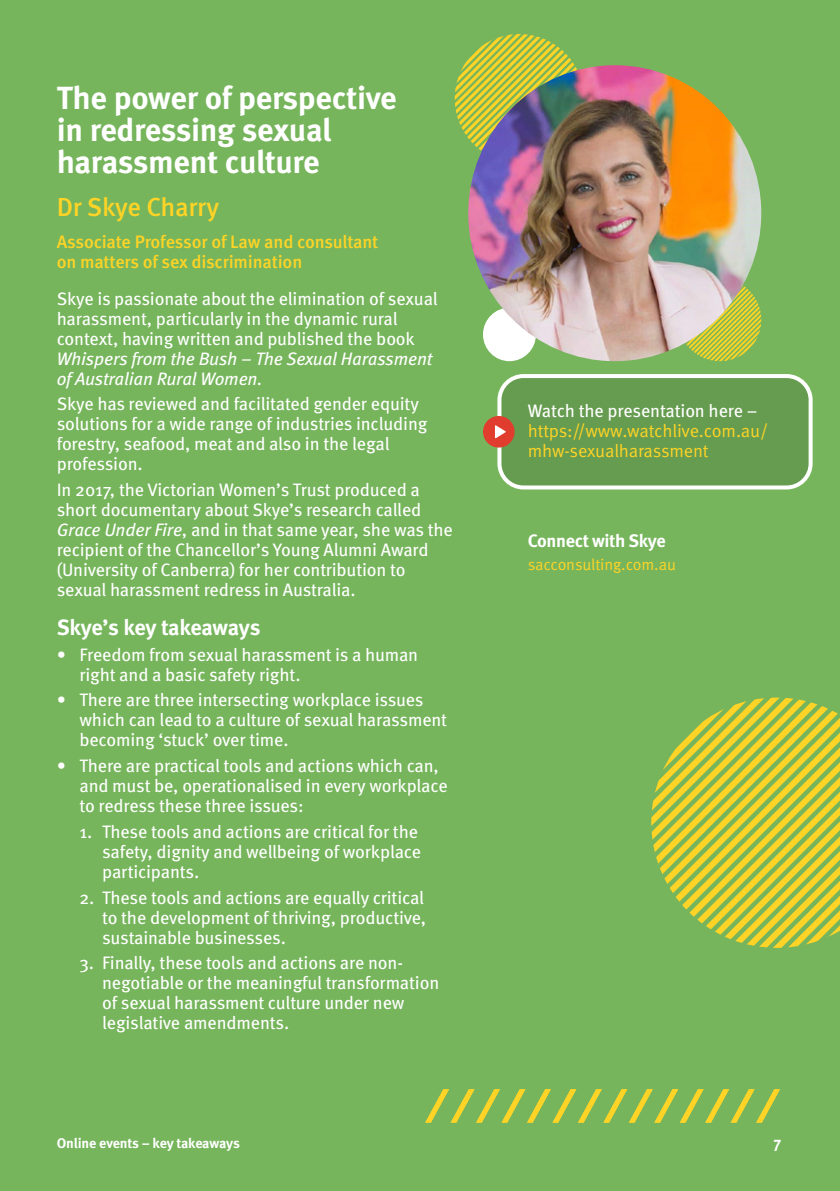
<style>
.page{position:relative;width:840px;height:1191px;background:#fff}
.page>*{position:absolute;margin:0;border:0;box-sizing:border-box;transform-origin:0 0}
.t1{font:700 32px/32px "Meta Pro";letter-spacing:-.015em;color:#fff}
.t2{font:500 26px "Meta Pro";letter-spacing:-.01em;color:#ffd426}
.t3{font:700 22px "Meta Pro";letter-spacing:-.02em;color:#fff}
.t4{font:18px/20px "Meta Pro";letter-spacing:-.01em;color:#fff}
.t5{font:500 18px/20px "Meta Pro";letter-spacing:-.01em;color:#ffd426}
.t6{font:italic 18px/20px "Meta Pro";letter-spacing:-.015em;color:#fff}
.t7{font:18px/20px "Meta Pro Norm";letter-spacing:-.015em;color:#ffd426}
.t8{font:700 18px "Meta Pro";letter-spacing:-.02em;color:#fff}
.t9{font:16px "Meta Pro Norm";letter-spacing:-.01em;color:#ffd426}
.t10{font:700 16px "Meta Pro";color:#fff}
.t11{font:700 14px "Meta Pro";letter-spacing:-.015em;color:#fff}
.s1{font-style:italic}
</style>
<div class="page">
<div style="left:0;top:0;width:839px;height:1191px;background:#76b55c"></div>
<div style="left:499px;top:376px;width:311px;height:111px;background:#669c4f;border-radius:24px"></div>
<div style="left:497px;top:374px;width:315px;height:115px;border:4px solid #fff;border-radius:24px"></div>
<svg style="left:454px;top:34px;width:121px;height:104px"></svg>
<img style="left:468px;top:65px;width:292px;height:296px">
<svg style="left:425px;top:1089px;width:354px;height:33px"></svg>
<div style="left:482px;top:416px;width:32px;height:31px;background:#e03d2e;border-radius:50%"></div>
<svg style="left:495px;top:425px;width:10px;height:13px"></svg>
<svg style="left:651px;top:697px;width:188px;height:251px"></svg>
<h1 class="t1" style="left:57px;top:80px;width:341px">The power of perspective in redressing sexual harassment culture</h1>
<h2 class="t2" style="left:57px;top:187px;width:164px">Dr Skye Charry</h2>
<p class="t5" style="left:57px;top:230px;width:323px">Associate Professor of Law and consultant on matters of sex discrimination</p>
<p class="t4" style="left:57px;top:287px;width:382px">Skye is passionate about the elimination of sexual harassment, particularly in the dynamic rural context, having written and published the book</p>
<p class="t6" style="left:57px;top:347px;width:377px">Whispers from the Bush – The Sexual Harassment of Australian Rural Women.</p>
<p class="t4" style="left:57px;top:393px;width:372px">Skye has reviewed and facilitated gender equity solutions for a wide range of industries including forestry, seafood, meat and also in the legal profession.</p>
<p class="t4" style="left:57px;top:478px;width:397px">In 2017, the Victorian Women’s Trust produced a short documentary about Skye’s research called <span class="s1">Grace Under Fire</span>, and in that same year, she was the recipient of the Chancellor’s Young Alumni Award (University of Canberra) for her contribution to sexual harassment redress in Australia.</p>
<p class="t3" style="left:57px;top:610px;width:205px">Skye’s key takeaways</p>
<p class="t4" style="left:79px;top:643px;width:340px;text-indent:-23px">• Freedom from sexual harassment is a human right and a basic safety right.</p>
<p class="t4" style="left:79px;top:689px;width:369px;text-indent:-23px">• There are three intersecting workplace issues which can lead to a culture of sexual harassment becoming ‘stuck’ over time.</p>
<p class="t4" style="left:79px;top:754px;width:369px;text-indent:-23px">• There are practical tools and actions which can, and must be, operationalised in every workplace to redress these three issues:</p>
<p class="t4" style="left:102px;top:820px;width:320px;text-indent:-23px">1. These tools and actions are critical for the safety, dignity and wellbeing of workplace participants.</p>
<p class="t4" style="left:102px;top:886px;width:325px;text-align:justify;text-indent:-23px">2. These tools and actions are equally critical to the development of thriving, productive, sustainable businesses.</p>
<p class="t4" style="left:102px;top:951px;width:338px;text-indent:-23px">3. Finally, these tools and actions are non&shy;negotiable or the meaningful transformation of sexual harassment culture under new legislative amendments.</p>
<p class="t4" style="left:527px;top:399px;width:231px">Watch the presentation here –</p>
<p class="t7" style="left:527px;top:419px;width:242px">https://www.watchlive.com.au/ mhw-sexualharassment</p>
<p class="t8" style="left:527px;top:526px;width:139px">Connect with Skye</p>
<p class="t9" style="left:527px;top:553px;width:149px">sacconsulting.com.au</p>
<p class="t11" style="left:57px;top:1132px;width:184px">Online events – key takeaways</p>
<p class="t10" style="left:773px;top:1130px;width:9px">7</p>
</div>
